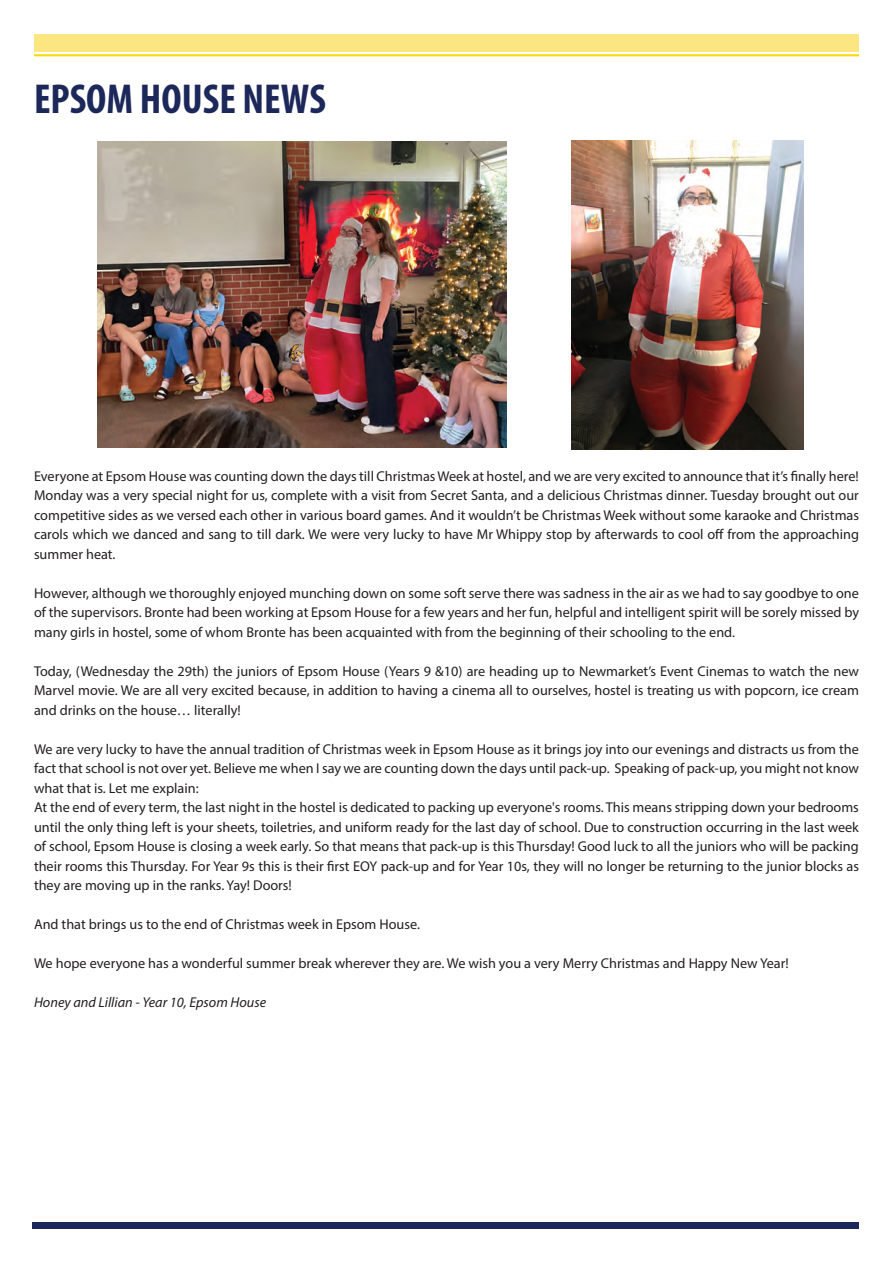
<style>
.page{position:relative;width:893px;height:1263px;background:#fff}
.page>*{position:absolute;margin:0;border:0;box-sizing:border-box;transform-origin:0 0}
.t1{font:700 condensed 42px "Myriad Pro";color:#1c285a}
.t2{font:14.25px/19.5px "Myriad Pro";color:#231f20;text-align:justify}
.t3{font:italic 14.25px "Myriad Pro";color:#231f20}
</style>
<div class="page">
<div style="left:34px;top:34px;width:825px;height:17px;background:#fbe681"></div>
<hr style="left:34px;top:54px;width:825px;height:2px;background:#f9d907">
<div style="left:33px;top:1222px;width:826px;height:7px;background:#1c285a"></div>
<img style="left:98px;top:141px;width:408px;height:307px">
<img style="left:572px;top:140px;width:232px;height:309px">
<h1 class="t1" style="left:34px;top:73px;width:293px">EPSOM HOUSE NEWS</h1>
<p class="t2" style="left:34px;top:466px;width:826px">Everyone at Epsom House was counting down the days till Christmas Week at hostel, and we are very excited to announce that it’s finally here!<br>Monday was a very special night for us, complete with a visit from Secret Santa, and a delicious Christmas dinner. Tuesday brought out our competitive sides as we versed each other in various board games. And it wouldn’t be Christmas Week without some karaoke and Christmas carols which we danced and sang to till dark. We were very lucky to have Mr Whippy stop by afterwards to cool off from the approaching summer heat.</p>
<p class="t2" style="left:34px;top:583px;width:827px">However, although we thoroughly enjoyed munching down on some soft serve there was sadness in the air as we had to say goodbye to one of the supervisors. Bronte had been working at Epsom House for a few years and her fun, helpful and intelligent spirit will be sorely missed by many girls in hostel, some of whom Bronte has been acquainted with from the beginning of their schooling to the end.</p>
<p class="t2" style="left:34px;top:661px;width:826px">Today, (Wednesday the 29th) the juniors of Epsom House (Years 9 &amp;10) are heading up to Newmarket’s Event Cinemas to watch the new Marvel movie. We are all very excited because, in addition to having a cinema all to ourselves, hostel is treating us with popcorn, ice cream and drinks on the house… literally!</p>
<p class="t2" style="left:34px;top:739px;width:826px;text-align:left">We are very lucky to have the annual tradition of Christmas week in Epsom House as it brings joy into our evenings and distracts us from the fact that school is not over yet. Believe me when I say we are counting down the days until pack-up. Speaking of pack-up, you might not know what that is. Let me explain:<br>At the end of every term, the last night in the hostel is dedicated to packing up everyone's rooms. This means stripping down your bedrooms until the only thing left is your sheets, toiletries, and uniform ready for the last day of school. Due to construction occurring in the last week of school, Epsom House is closing a week early. So that means that pack-up is this Thursday! Good luck to all the juniors who will be packing their rooms this Thursday. For Year 9s this is their first EOY pack-up and for Year 10s, they will no longer be returning to the junior blocks as they are moving up in the ranks. Yay! Doors!</p>
<p class="t2" style="left:34px;top:914px;width:388px">And that brings us to the end of Christmas week in Epsom House.</p>
<p class="t2" style="left:34px;top:953px;width:756px">We hope everyone has a wonderful summer break wherever they are. We wish you a very Merry Christmas and Happy New Year!</p>
<p class="t3" style="left:34px;top:993px;width:234px">Honey and Lillian - Year 10, Epsom House</p>
</div>
